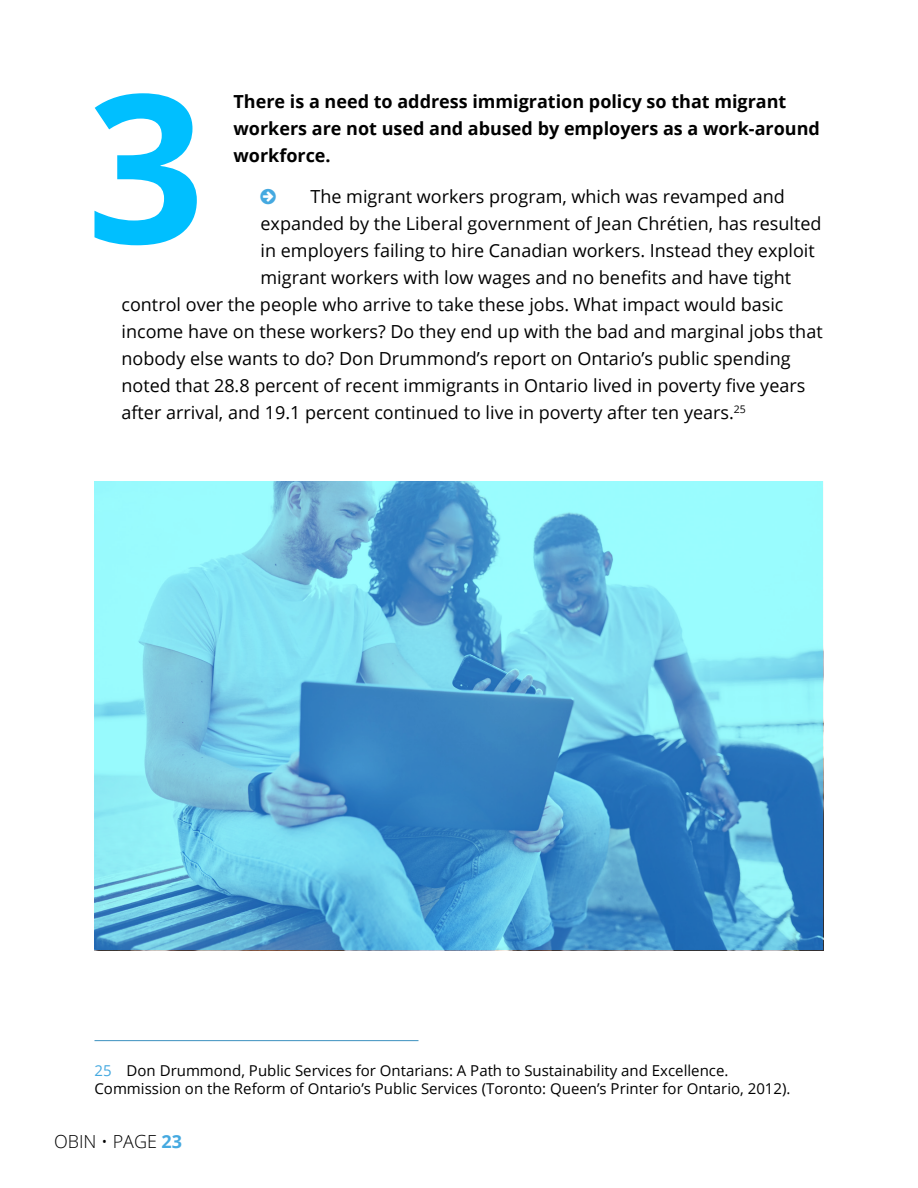
<style>
.page{position:relative;width:918px;height:1188px;background:#fff}
.page>*{position:absolute;margin:0;border:0;box-sizing:border-box;transform-origin:0 0}
.t1{font:700 207.15px "Open Sans";color:#00bfff}
.t2{font:18px "Open Sans";color:#000}
.t3{font:700 18px/27px "Open Sans";color:#000}
.t4{font:300 18px "Open Sans";color:#000}
.t5{font:15px/18px "Open Sans";color:#000}
.s1{color:#45a9e0}
.s2{font-weight:700;color:#45a9e0}
</style>
<div class="page">
<hr style="left:94px;top:1040px;width:324px;height:1px;background:#3b91bf">
<svg style="left:94px;top:482px;width:730px;height:468px;background:#69bedf"></svg>
<h1 class="t1" style="left:87px;top:22px;width:120px">3</h1>
<p class="t3" style="left:234px;top:88px;width:588px">There is a need to address immigration policy so that migrant workers are not used and abused by employers as a work-around workforce.</p>
<p class="t2" style="left:310px;top:184px;width:476px">The migrant workers program, which was revamped and</p>
<p class="t2" style="left:261px;top:211px;width:562px">expanded by the Liberal government of Jean Chrétien, has resulted</p>
<p class="t2" style="left:261px;top:238px;width:556px">in employers failing to hire Canadian workers. Instead they exploit</p>
<p class="t2" style="left:261px;top:265px;width:532px">migrant workers with low wages and no benefits and have tight</p>
<p class="t2" style="left:122px;top:292px;width:664px">control over the people who arrive to take these jobs. What impact would basic</p>
<p class="t2" style="left:122px;top:319px;width:703px">income have on these workers? Do they end up with the bad and marginal jobs that</p>
<p class="t2" style="left:122px;top:346px;width:671px">nobody else wants to do? Don Drummond’s report on Ontario’s public spending</p>
<p class="t2" style="left:122px;top:373px;width:685px">noted that 28.8 percent of recent immigrants in Ontario lived in poverty five years</p>
<p class="t2" style="left:122px;top:400px;width:626px">after arrival, and 19.1 percent continued to live in poverty after ten years.<sup>25</sup></p>
<p class="t5" style="left:94px;top:1061px;width:698px"><span class="s1">25</span> Don Drummond, Public Services for Ontarians: A Path to Sustainability and Excellence.<br>Commission on the Reform of Ontario’s Public Services (Toronto: Queen’s Printer for Ontario, 2012).</p>
<p class="t4" style="left:54px;top:1129px;width:130px">OBIN • PAGE <span class="s2">23</span></p>
</div>
